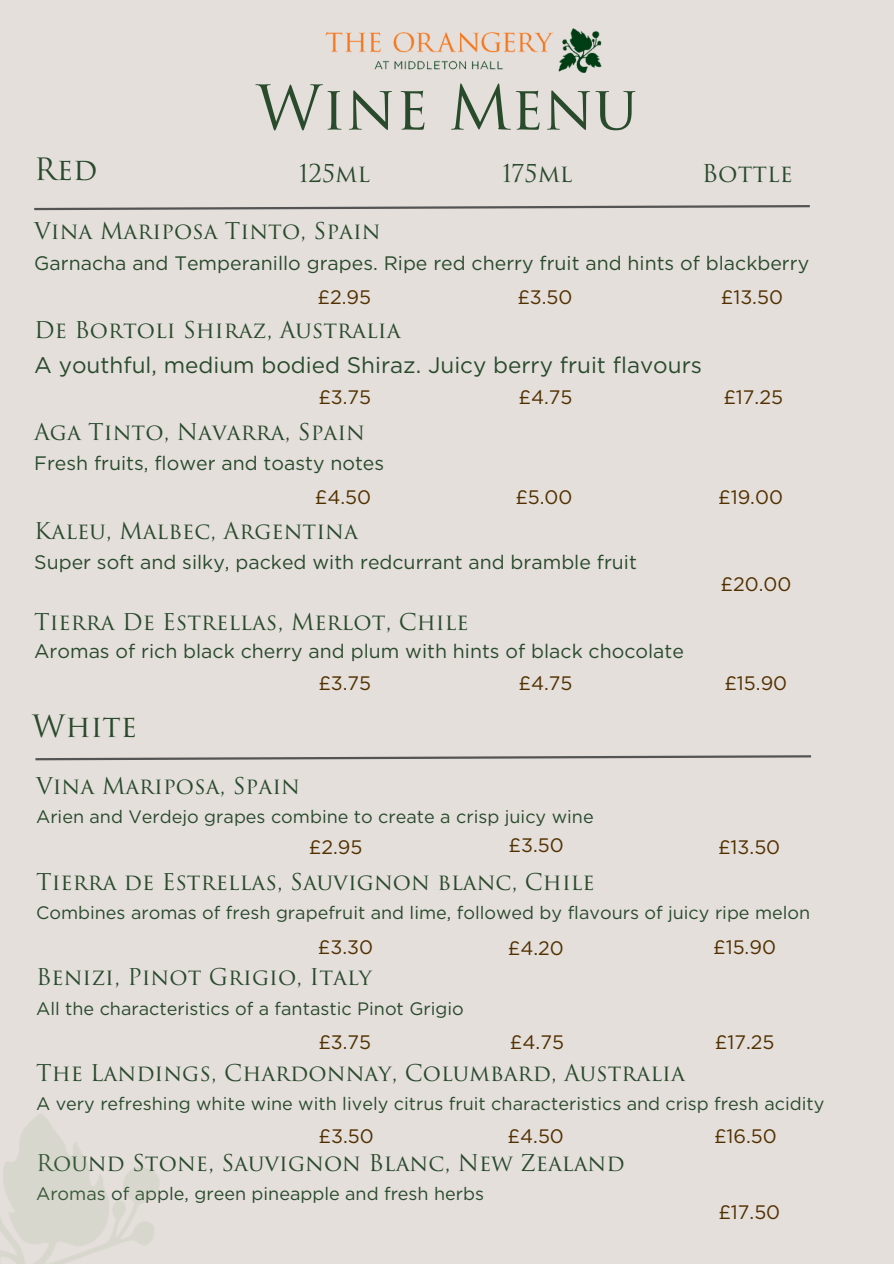
<style>
.page{position:relative;width:894px;height:1264px;background:#fff}
.page>*{position:absolute;margin:0;border:0;box-sizing:border-box;transform-origin:0 0}
.t1{font:60px "Trajan Pro 3";color:#294b2c}
.t2{font:30px "Trajan Pro 3";color:#294b2c}
.t3{font:24px "Trajan Pro 3";color:#294b2c}
.t4{font:22.5px "Trajan Pro 3";color:#294b2c}
.t5{font:22.5px/34.8px "Gotham";color:#294b2c}
.t6{font:19.5px "Gotham";color:#294b2c}
.t7{font:19.5px "Gotham";color:#523100}
.t8{font:18px "Gotham";color:#294b2c}
.s1{font-family:"Trajan Pro 3"}
</style>
<div class="page">
<div style="left:0;top:0;width:893px;height:1263px;background:#e5dfdc"></div>
<svg style="left:34px;top:205px;width:776px;height:6px"></svg>
<svg style="left:35px;top:755px;width:776px;height:6px"></svg>
<img style="left:325px;top:28px;width:276px;height:45px">
<p class="t1" style="left:256px;top:84px;width:383px">Wine Menu</p>
<h1 class="t2" style="left:34px;top:158px;width:65px">Red</h1>
<h2 class="t3" style="left:298px;top:164px;width:73px">125ml</h2>
<h3 class="t3" style="left:502px;top:164px;width:72px">175ml</h3>
<h3 class="t3" style="left:701px;top:164px;width:92px">Bottle</h3>
<h3 class="t4" style="left:34px;top:222px;width:348px">Vina Mariposa Tinto, Spain</h3>
<p class="t6" style="left:34px;top:254px;width:776px">Garnacha and Temperanillo grapes. Ripe red cherry fruit and hints of blackberry</p>
<p class="t7" style="left:317px;top:288px;width:55px">£2.95</p>
<p class="t7" style="left:517px;top:288px;width:57px">£3.50</p>
<h2 class="t7" style="left:720px;top:288px;width:64px">£13.50</h2>
<p class="t5" style="left:34px;top:314px;width:669px"><span class="s1">De Bortoli Shiraz, Australia<br></span>A youthful, medium bodied Shiraz. Juicy berry fruit flavours</p>
<p class="t7" style="left:318px;top:388px;width:54px">£3.75</p>
<p class="t7" style="left:518px;top:388px;width:55px">£4.75</p>
<p class="t7" style="left:723px;top:388px;width:61px">£17.25</p>
<h3 class="t4" style="left:34px;top:422px;width:332px">Aga Tinto, Navarra, Spain</h3>
<p class="t6" style="left:34px;top:454px;width:351px">Fresh fruits, flower and toasty notes</p>
<p class="t7" style="left:315px;top:488px;width:58px">£4.50</p>
<p class="t7" style="left:515px;top:488px;width:59px">£5.00</p>
<p class="t7" style="left:718px;top:488px;width:66px">£19.00</p>
<p class="t4" style="left:34px;top:521px;width:325px">Kaleu, Malbec, Argentina</p>
<p class="t6" style="left:34px;top:553px;width:604px">Super soft and silky, packed with redcurrant and bramble fruit</p>
<p class="t4" style="left:34px;top:613px;width:436px">Tierra De Estrellas, Merlot, Chile</p>
<p class="t6" style="left:34px;top:642px;width:651px">Aromas of rich black cherry and plum with hints of black chocolate</p>
<p class="t7" style="left:720px;top:575px;width:72px">£20.00</p>
<p class="t2" style="left:32px;top:714px;width:106px">White</p>
<p class="t7" style="left:318px;top:674px;width:54px">£3.75</p>
<p class="t7" style="left:518px;top:674px;width:55px">£4.75</p>
<p class="t7" style="left:724px;top:674px;width:64px">£15.90</p>
<p class="t4" style="left:36px;top:777px;width:265px">Vina Mariposa, Spain</p>
<p class="t8" style="left:36px;top:809px;width:559px">Arien and Verdejo grapes combine to create a crisp juicy wine</p>
<p class="t7" style="left:309px;top:838px;width:55px">£2.95</p>
<p class="t7" style="left:508px;top:836px;width:57px">£3.50</p>
<p class="t7" style="left:717px;top:838px;width:64px">£13.50</p>
<p class="t4" style="left:36px;top:872px;width:560px">Tierra de Estrellas, Sauvignon blanc, Chile</p>
<p class="t8" style="left:36px;top:904px;width:775px">Combines aromas of fresh grapefruit and lime, followed by flavours of juicy ripe melon</p>
<p class="t7" style="left:318px;top:938px;width:57px">£3.30</p>
<p class="t7" style="left:507px;top:939px;width:58px">£4.20</p>
<p class="t7" style="left:713px;top:938px;width:64px">£15.90</p>
<p class="t4" style="left:36px;top:968px;width:337px">Benizi, Pinot Grigio, Italy</p>
<p class="t8" style="left:36px;top:1000px;width:429px">All the characteristics of a fantastic Pinot Grigio</p>
<p class="t7" style="left:318px;top:1033px;width:54px">£3.75</p>
<p class="t7" style="left:510px;top:1033px;width:55px">£4.75</p>
<p class="t7" style="left:714px;top:1033px;width:61px">£17.25</p>
<p class="t4" style="left:36px;top:1064px;width:650px">The Landings, Chardonnay, Columbard, Australia</p>
<p class="t8" style="left:36px;top:1095px;width:789px">A very refreshing white wine with lively citrus fruit characteristics and crisp fresh acidity</p>
<p class="t7" style="left:318px;top:1127px;width:57px">£3.50</p>
<p class="t7" style="left:507px;top:1127px;width:58px">£4.50</p>
<p class="t7" style="left:713px;top:1127px;width:64px">£16.50</p>
<p class="t4" style="left:36px;top:1154px;width:590px">Round Stone, Sauvignon Blanc, New Zealand</p>
<p class="t8" style="left:36px;top:1185px;width:449px">Aromas of apple, green pineapple and fresh herbs</p>
<p class="t7" style="left:718px;top:1203px;width:63px">£17.50</p>
</div>
